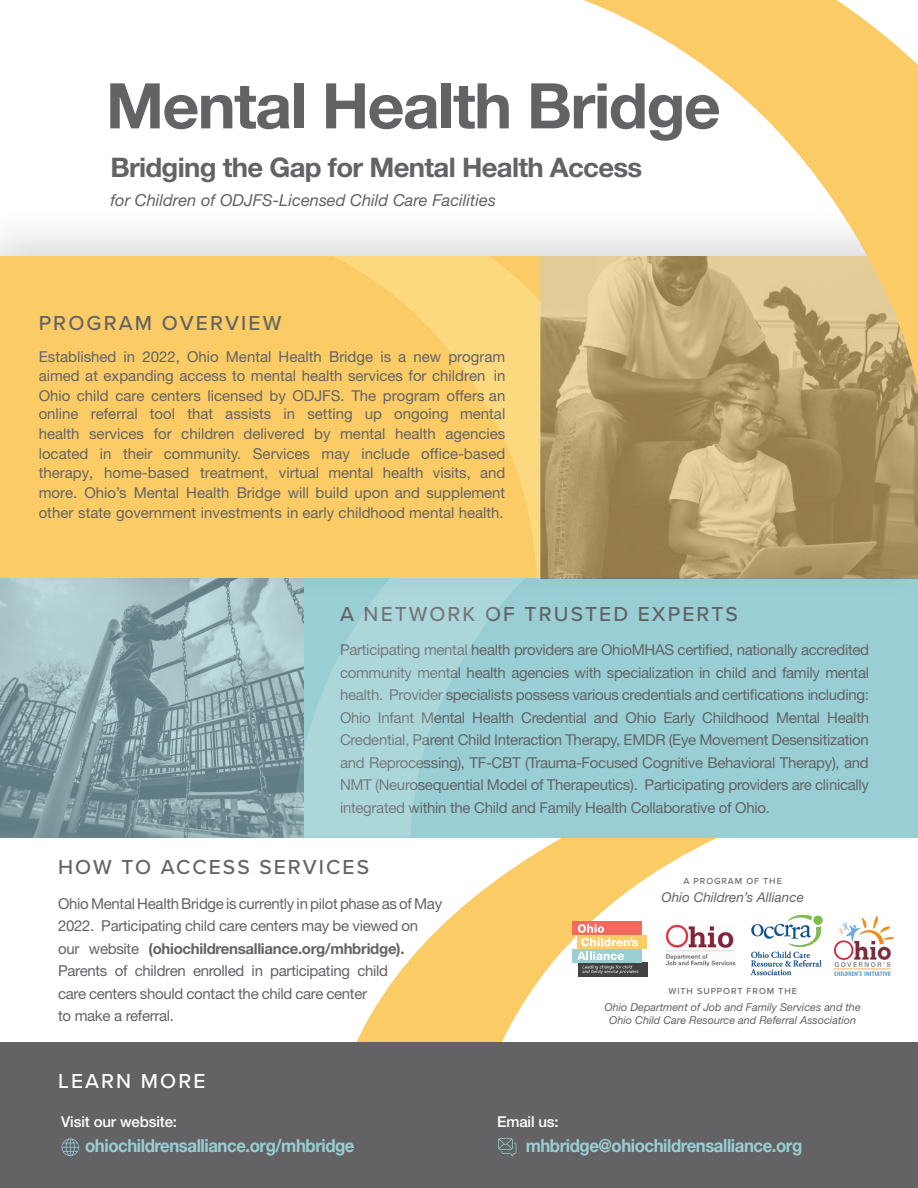
<style>
.page{position:relative;width:918px;height:1188px;background:#fff}
.page>*{position:absolute;margin:0;border:0;box-sizing:border-box;transform-origin:0 0}
.t1{font:700 63px "Helvetica Neue LT Pro";letter-spacing:-.025em;color:#636366}
.t2{font:700 27px "Helvetica Neue LT Pro";letter-spacing:-.025em;color:#636366}
.t3{font:500 21px "Proxima Nova";letter-spacing:.1em;color:#636366}
.t4{font:500 21px "Proxima Nova";letter-spacing:.1em;color:#fff}
.t5{font:700 18px "Helvetica Neue LT Pro";letter-spacing:-.025em;color:#99cfd4;scale:.93 1}
.t6{font:italic 16.5px "Helvetica Neue LT Pro";color:#636366}
.t7{font:15px/22.5px "Helvetica Neue LT Pro";letter-spacing:-.02em;color:#636366;text-align:justify}
.t8{font:500 15px "Helvetica Neue LT Pro";letter-spacing:-.01em;color:#fff}
.t9{font:italic 13.5px "Helvetica Neue LT Pro";color:#636366}
.t10{font:italic 10.95px "Helvetica Neue LT Pro";color:#636366}
.t11{font:500 9px "Proxima Nova";letter-spacing:.1em;color:#636366}
.s1{font-family:"Minion Pro"}
.s2{font-weight:700}
</style>
<div class="page">
<svg style="left:274px;top:837px;width:644px;height:205px"></svg>
<img style="left:0;top:602px;width:303px;height:235px">
<div style="left:0;top:204px;width:918px;height:398px;background:#231f20;opacity:.16"></div>
<img style="left:540px;top:393px;width:378px;height:184px">
<svg style="left:293px;top:577px;width:625px;height:259px;background:#9ccfd4"></svg>
<div style="left:578px;top:963px;width:69px;height:14px;background:#424242"></div>
<div style="left:577px;top:935px;width:70px;height:14px;background:#fccc67"></div>
<div style="left:572px;top:921px;width:69px;height:14px;background:#f26a5e"></div>
<div style="left:572px;top:949px;width:69px;height:14px;background:#99ced3"></div>
<svg style="left:578px;top:924px;width:60px;height:22px"></svg>
<svg style="left:577px;top:952px;width:61px;height:22px"></svg>
<img style="left:666px;top:917px;width:69px;height:53px">
<img style="left:834px;top:916px;width:60px;height:60px">
<img style="left:749px;top:913px;width:74px;height:66px">
<div style="left:0;top:1042px;width:918px;height:146px;background:#636366"></div>
<svg style="left:498px;top:1138px;width:18px;height:18px"></svg>
<svg style="left:62px;top:1138px;width:17px;height:18px"></svg>
<div style="left:0;top:256px;width:540px;height:323px;background:#fbcc65"></div>
<svg style="left:286px;top:0;width:632px;height:393px"></svg>
<p class="t1" style="left:106px;top:67px;width:617px">Mental Health Bridge</p>
<p class="t2" style="left:110px;top:151px;width:534px">Bridging the Gap for Mental Health Access</p>
<p class="t6" style="left:110px;top:190px;width:387px">for Children of ODJFS-Licensed Child Care Facilities</p>
<p class="t3" style="left:39px;top:308px;width:244px">PROGRAM OVERVIEW</p>
<p class="t7" style="left:39px;top:346px;width:468px;line-height:19.5px">Established in 2022, Ohio Mental Health Bridge is a new program aimed at expanding access to mental health services for children in Ohio child care centers licensed by ODJFS. The program offers an online referral tool that assists in setting up ongoing mental health services for children delivered by mental health agencies located in their community. Services may include office-based</p>
<p class="t7" style="left:39px;top:462px;width:468px;line-height:20px">therapy, home-based treatment<span class="s1">,</span> virtual mental health visits, and more. Ohio’s Mental Health Bridge will build upon and supplement other state government investments in early childhood mental health.</p>
<p class="t3" style="left:340px;top:598px;width:399px">A NETWORK OF TRUSTED EXPERTS</p>
<p class="t7" style="left:340px;top:638px;width:531px">Participating mental health providers are OhioMHAS certified, nationally accredited community mental health agencies with specialization in child and family mental health. Provider specialists possess various credentials and certifications including:<br>Ohio Infant Mental Health Credential and Ohio Early Childhood Mental Health Credential, Parent Child Interaction Therapy, EMDR (Eye Movement Desensitization and Reprocessing), TF-CBT (Trauma-Focused Cognitive Behavioral Therapy), and NMT (Neurosequential Model of Therapeutics). Participating providers are clinically integrated within the Child and Family Health Collaborative of Ohio.</p>
<p class="t3" style="left:58px;top:852px;width:313px">HOW TO ACCESS SERVICES</p>
<p class="t7" style="left:58px;top:892px;width:386px;text-align:left">Ohio Mental Health Bridge is currently in pilot phase as of May 2022. Participating child care centers may be viewed on our website <span class="s2">(ohiochildrensalliance.org/mhbridge).<br></span>Parents of children enrolled in participating child<br>care centers should contact the child care center<br>to make a referral.</p>
<p class="t4" style="left:58px;top:1065px;width:149px">LEARN MORE</p>
<p class="t8" style="left:61px;top:1113px;width:117px">Visit our website:</p>
<p class="t8" style="left:497px;top:1113px;width:63px">Email us:</p>
<p class="t11" style="left:684px;top:875px;width:100px">A PROGRAM OF THE</p>
<p class="t9" style="left:661px;top:889px;width:144px">Ohio Children’s Alliance</p>
<p class="t11" style="left:668px;top:985px;width:130px">WITH SUPPORT FROM THE</p>
<p class="t10" style="left:604px;top:1000px;width:258px">Ohio Department of Job and Family Services and the</p>
<p class="t10" style="left:609px;top:1013px;width:249px">Ohio Child Care Resource and Referral Association</p>
<p class="t5" style="left:85px;top:1134px;width:291px">ohiochildrensalliance.org/mhbridge</p>
<p class="t5" style="left:526px;top:1134px;width:299px">mhbridge@ohiochildrensalliance.org</p>
</div>
